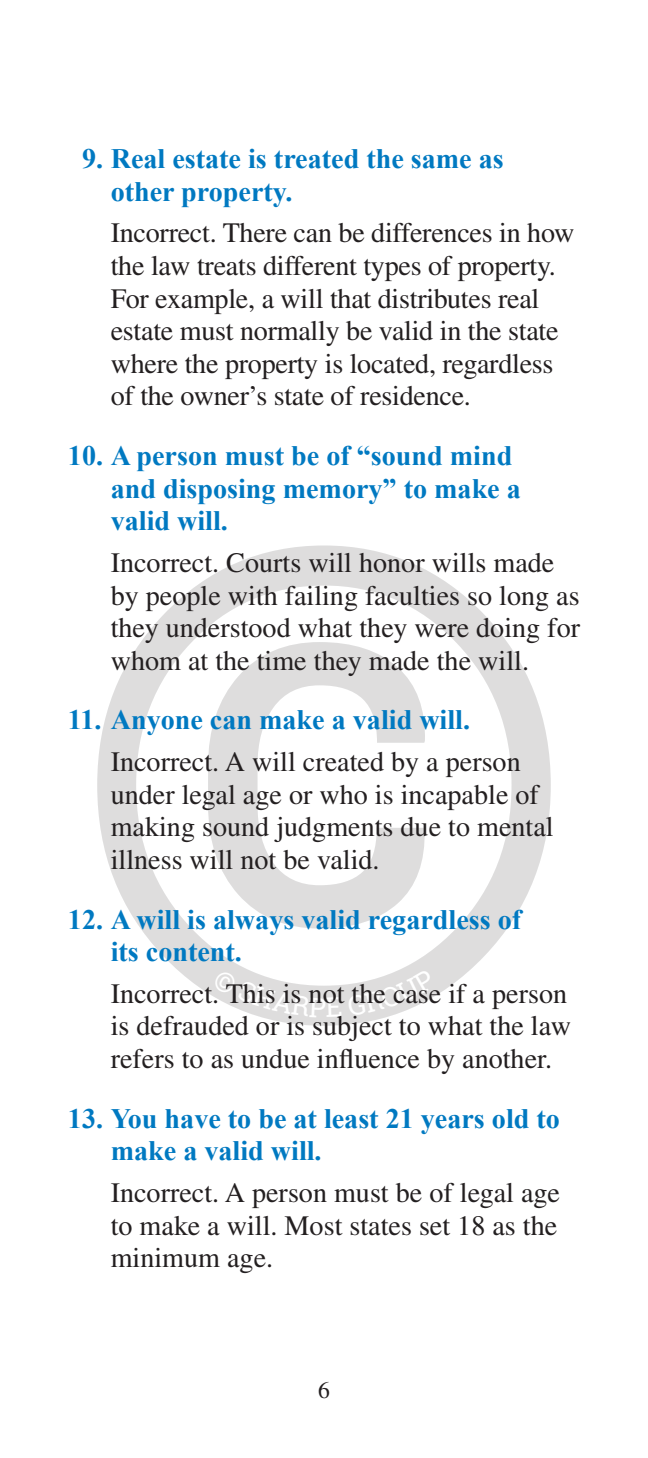
<style>
.page{position:relative;width:648px;height:1458px;background:#fff}
.page>*{position:absolute;margin:0;border:0;box-sizing:border-box;transform-origin:0 0}
.t1{font:28.12px/32.6px "Times";color:#231f20}
.t2{font:700 28.12px/32.6px "Times New Roman";color:#0079c1}
.t3{font:23.62px "Times";color:#231f20}
</style>
<div class="page">
<svg style="left:97px;top:545px;width:454px;height:481px"></svg>
<svg style="left:212px;top:969px;width:224px;height:48px"></svg>
<p class="t2" style="left:111px;top:142px;width:395px;text-indent:-29px">9. Real estate is treated the same as other property.</p>
<p class="t1" style="left:111px;top:216px;width:465px">Incorrect. There can be differences in how the law treats different types of property.<br>For example, a will that distributes real estate must normally be valid in the state where the property is located, regardless of the owner’s state of residence.</p>
<p class="t2" style="left:111px;top:439px;width:412px;text-indent:-43px">10. A person must be of “sound mind and disposing memory” to make a valid will.</p>
<p class="t1" style="left:111px;top:546px;width:471px">Incorrect. Courts will honor wills made by people with failing faculties so long as they understood what they were doing for whom at the time they made the will.</p>
<p class="t2" style="left:68px;top:703px;width:404px">11. Anyone can make a valid will.</p>
<p class="t1" style="left:111px;top:745px;width:444px">Incorrect. A will created by a person under legal age or who is incapable of making sound judgments due to mental illness will not be valid.</p>
<p class="t2" style="left:111px;top:902px;width:412px;text-indent:-43px">12. A will is always valid regardless of its content.</p>
<p class="t1" style="left:111px;top:977px;width:462px">Incorrect. This is not the case if a person is defrauded or is subject to what the law refers to as undue influence by another.</p>
<p class="t2" style="left:111px;top:1101px;width:451px;text-indent:-43px">13. You have to be at least 21 years old to make a valid will.</p>
<p class="t1" style="left:111px;top:1176px;width:451px;text-align:justify">Incorrect. A person must be of legal age to make a will. Most states set 18 as the minimum age.</p>
<p class="t3" style="left:318px;top:1377px;width:13px">6</p>
</div>
